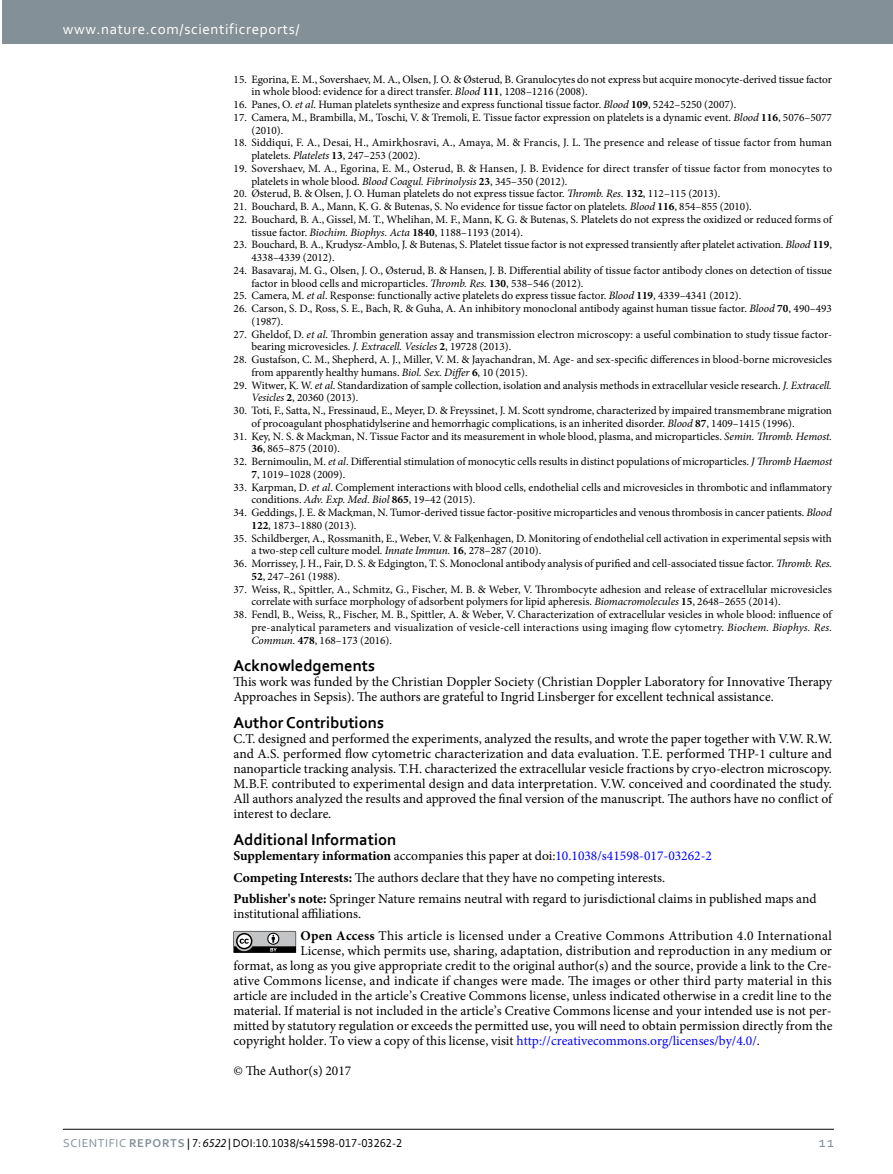
<style>
.page{position:relative;width:893px;height:1174px;background:#fff}
.page>*{position:absolute;margin:0;border:0;box-sizing:border-box;transform-origin:0 0}
.t1{font:700 16.5px "Corbel";color:#000}
.t2{font:15px "Corbel 2";letter-spacing:.045em;color:#fff}
.t3{font:15px "Corbel 2";color:#839097}
.t4{font:13.5px/15px "Minion Pro";color:#000}
.t5{font:13.5px/21.8px "Minion Pro";letter-spacing:.02em;color:#000}
.t6{font:12px "Corbel";color:#000}
.t7{font:11.25px/12.8px "Minion Pro";color:#000}
.s1{font-style:italic}
.s2{font-weight:700}
.s3{color:#00f}
.s4{font-family:"Corbel 2";color:#839097}
.s5{font-family:"Corbel Bold 2";color:#839097}
.s6{font-family:"Myriad Pro";font-style:italic}
</style>
<div class="page">
<div style="left:2px;top:0;width:891px;height:43px;background:#839097"></div>
<hr style="left:63px;top:1129px;width:771px;height:1px;background:#000">
<svg style="left:233px;top:931px;width:63px;height:22px"></svg>
<h2 class="t2" style="left:63px;top:19px;width:238px">www.nature.com/scientificreports/</h2>
<p class="t7" style="left:251px;top:73px;width:582px;text-indent:-18px">15. Egorina, E. M., Sovershaev, M. A., Olsen, J. O. &amp; Østerud, B. Granulocytes do not express but acquire monocyte-derived tissue factor in whole blood: evidence for a direct transfer. <span class="s1">Blood</span> <span class="s2">111</span>, 1208–1216 (2008).</p>
<p class="t7" style="left:234px;top:98px;width:504px">16. Panes, O. <span class="s1">et al</span>. Human platelets synthesize and express functional tissue factor. <span class="s1">Blood</span> <span class="s2">109</span>, 5242–5250 (2007).</p>
<p class="t7" style="left:251px;top:111px;width:582px;text-indent:-18px">17. Camera, M., Brambilla, M., Toschi, V. &amp; Tremoli, E. Tissue factor expression on platelets is a dynamic event. <span class="s1">Blood</span> <span class="s2">116</span>, 5076–5077 (2010).</p>
<p class="t7" style="left:251px;top:136px;width:582px;text-indent:-18px">18. Siddiqui, F. A., Desai, H., Amirkhosravi, A., Amaya, M. &amp; Francis, J. L. The presence and release of tissue factor from human platelets. <span class="s1">Platelets</span> <span class="s2">13</span>, 247–253 (2002).</p>
<p class="t7" style="left:251px;top:162px;width:582px;text-indent:-18px">19. Sovershaev, M. A., Egorina, E. M., Osterud, B. &amp; Hansen, J. B. Evidence for direct transfer of tissue factor from monocytes to platelets in whole blood. <span class="s1">Blood Coagul. Fibrinolysis</span> <span class="s2">23</span>, 345–350 (2012).</p>
<p class="t7" style="left:234px;top:187px;width:488px">20. Østerud, B. &amp; Olsen, J. O. Human platelets do not express tissue factor. <span class="s1">Thromb. Res.</span> <span class="s2">132</span>, 112–115 (2013).</p>
<p class="t7" style="left:234px;top:200px;width:520px">21. Bouchard, B. A., Mann, K. G. &amp; Butenas, S. No evidence for tissue factor on platelets. <span class="s1">Blood</span> <span class="s2">116</span>, 854–855 (2010).</p>
<p class="t7" style="left:251px;top:213px;width:582px;text-indent:-18px">22. Bouchard, B. A., Gissel, M. T., Whelihan, M. F., Mann, K. G. &amp; Butenas, S. Platelets do not express the oxidized or reduced forms of tissue factor. <span class="s1">Biochim. Biophys. Acta</span> <span class="s2">1840</span>, 1188–1193 (2014).</p>
<p class="t7" style="left:251px;top:238px;width:582px;text-indent:-18px">23. Bouchard, B. A., Krudysz-Amblo, J. &amp; Butenas, S. Platelet tissue factor is not expressed transiently after platelet activation. <span class="s1">Blood</span> <span class="s2">119</span>,<br>4338–4339 (2012).</p>
<p class="t7" style="left:251px;top:264px;width:582px;text-indent:-18px">24. Basavaraj, M. G., Olsen, J. O., Østerud, B. &amp; Hansen, J. B. Differential ability of tissue factor antibody clones on detection of tissue factor in blood cells and microparticles. <span class="s1">Thromb. Res.</span> <span class="s2">130</span>, 538–546 (2012).</p>
<p class="t7" style="left:234px;top:289px;width:509px">25. Camera, M. <span class="s1">et al</span>. Response: functionally active platelets do express tissue factor. <span class="s1">Blood</span> <span class="s2">119</span>, 4339–4341 (2012).</p>
<p class="t7" style="left:251px;top:302px;width:582px;text-indent:-18px">26. Carson, S. D., Ross, S. E., Bach, R. &amp; Guha, A. An inhibitory monoclonal antibody against human tissue factor. <span class="s1">Blood</span> <span class="s2">70</span>, 490–493 (1987).</p>
<p class="t7" style="left:251px;top:328px;width:582px;text-indent:-18px">27. Gheldof, D. <span class="s1">et al</span>. Thrombin generation assay and transmission electron microscopy: a useful combination to study tissue factor&shy;bearing microvesicles. <span class="s1">J. Extracell. Vesicles</span> <span class="s2">2</span>, 19728 (2013).</p>
<p class="t7" style="left:251px;top:353px;width:582px;text-indent:-18px">28. Gustafson, C. M., Shepherd, A. J., Miller, V. M. &amp; Jayachandran, M. Age- and sex-specific differences in blood-borne microvesicles from apparently healthy humans. <span class="s1">Biol. Sex. Differ</span> <span class="s2">6</span>, 10 (2015).</p>
<p class="t7" style="left:251px;top:378px;width:582px;text-indent:-18px">29. Witwer, K. W. <span class="s1">et al</span>. Standardization of sample collection, isolation and analysis methods in extracellular vesicle research. <span class="s1">J. Extracell.<br>Vesicles</span> <span class="s2">2</span>, 20360 (2013).</p>
<p class="t7" style="left:251px;top:404px;width:582px;text-indent:-18px">30. Toti, F., Satta, N., Fressinaud, E., Meyer, D. &amp; Freyssinet, J. M. Scott syndrome, characterized by impaired transmembrane migration of procoagulant phosphatidylserine and hemorrhagic complications, is an inherited disorder. <span class="s1">Blood</span> <span class="s2">87</span>, 1409–1415 (1996).</p>
<p class="t7" style="left:251px;top:429px;width:582px;text-indent:-18px">31. Key, N. S. &amp; Mackman, N. Tissue Factor and its measurement in whole blood, plasma, and microparticles. <span class="s1">Semin. Thromb. Hemost.<br></span><span class="s2">36</span>, 865–875 (2010).</p>
<p class="t7" style="left:251px;top:455px;width:582px;text-indent:-18px">32. Bernimoulin, M. <span class="s1">et al</span>. Differential stimulation of monocytic cells results in distinct populations of microparticles. <span class="s1">J Thromb Haemost<br></span><span class="s2">7</span>, 1019–1028 (2009).</p>
<p class="t7" style="left:251px;top:480px;width:582px;text-indent:-18px">33. Karpman, D. <span class="s1">et al</span>. Complement interactions with blood cells, endothelial cells and microvesicles in thrombotic and inflammatory conditions. <span class="s1">Adv. Exp. Med. Biol</span> <span class="s2">865</span>, 19–42 (2015).</p>
<p class="t7" style="left:251px;top:506px;width:582px;text-indent:-18px">34. Geddings, J. E. &amp; Mackman, N. Tumor-derived tissue factor-positive microparticles and venous thrombosis in cancer patients. <span class="s1">Blood<br></span><span class="s2">122</span>, 1873–1880 (2013).</p>
<p class="t7" style="left:251px;top:531px;width:582px;text-indent:-18px">35. Schildberger, A., Rossmanith, E., Weber, V. &amp; Falkenhagen, D. Monitoring of endothelial cell activation in experimental sepsis with a two-step cell culture model. <span class="s1">Innate Immun.</span> <span class="s2">16</span>, 278–287 (2010).</p>
<p class="t7" style="left:251px;top:557px;width:582px;text-indent:-18px">36. Morrissey, J. H., Fair, D. S. &amp; Edgington, T. S. Monoclonal antibody analysis of purified and cell-associated tissue factor. <span class="s1">Thromb. Res.<br></span><span class="s2">52</span>, 247–261 (1988).</p>
<p class="t7" style="left:251px;top:582px;width:582px;text-indent:-18px">37. Weiss, R., Spittler, A., Schmitz, G., Fischer, M. B. &amp; Weber, V. Thrombocyte adhesion and release of extracellular microvesicles correlate with surface morphology of adsorbent polymers for lipid apheresis. <span class="s1">Biomacromolecules</span> <span class="s2">15</span>, 2648–2655 (2014).</p>
<p class="t7" style="left:251px;top:608px;width:582px;text-align:justify;text-indent:-18px">38. Fendl, B., Weiss, R., Fischer, M. B., Spittler, A. &amp; Weber, V. Characterization of extracellular vesicles in whole blood: influence of pre-analytical parameters and visualization of vesicle-cell interactions using imaging flow cytometry. <span class="s1">Biochem. Biophys. Res.<br>Commun.</span> <span class="s2">478</span>, 168–173 (2016).</p>
<h1 class="t1" style="left:233px;top:655px;width:143px">Acknowledgements</h1>
<p class="t4" style="left:233px;top:674px;width:600px">This work was funded by the Christian Doppler Society (Christian Doppler Laboratory for Innovative Therapy<br>Approaches in Sepsis). The authors are grateful to Ingrid Linsberger for excellent technical assistance.</p>
<h1 class="t1" style="left:233px;top:712px;width:152px">Author Contributions</h1>
<p class="t4" style="left:233px;top:731px;width:600px;text-align:justify">C.T. designed and performed the experiments, analyzed the results, and wrote the paper together with V.W. R.W. and A.S. performed flow cytometric characterization and data evaluation. T.E. performed THP-1 culture and nanoparticle tracking analysis. T.H. characterized the extracellular vesicle fractions by cryo-electron microscopy.<br>M.B.F. contributed to experimental design and data interpretation. V.W. conceived and coordinated the study.<br>All authors analyzed the results and approved the final version of the manuscript. The authors have no conflict of interest to declare.</p>
<h1 class="t1" style="left:233px;top:829px;width:164px">Additional Information</h1>
<p class="t4" style="left:233px;top:844px;width:584px;line-height:21.8px"><span class="s2">Supplementary information</span> accompanies this paper at doi:<span class="s3">10.1038/s41598-017-03262-2<br></span><span class="s2">Competing Interests:</span> The authors declare that they have no competing interests.<br><span class="s2">Publisher's note:</span> Springer Nature remains neutral with regard to jurisdictional claims in published maps and</p>
<p class="t5" style="left:301px;top:903px;width:533px;text-indent:-67px">institutional affiliations.<br><span class="s2">Open Access</span> This article is licensed under a Creative Commons Attribution 4.0 International</p>
<p class="t4" style="left:233px;top:943px;width:601px;text-align:justify;text-indent:67px">License, which permits use, sharing, adaptation, distribution and reproduction in any medium or format, as long as you give appropriate credit to the original author(s) and the source, provide a link to the Cre&shy;ative Commons license, and indicate if changes were made. The images or other third party material in this article are included in the article’s Creative Commons license, unless indicated otherwise in a credit line to the material. If material is not included in the article’s Creative Commons license and your intended use is not per&shy;mitted by statutory regulation or exceeds the permitted use, you will need to obtain permission directly from the copyright holder. To view a copy of this license, visit <span class="s3">http://creativecommons.org/licenses/by/4.0/</span>.</p>
<p class="t4" style="left:233px;top:1063px;width:119px">© The Author(s) 2017</p>
<p class="t6" style="left:63px;top:1135px;width:341px"><span class="s4">SCIEnTIFIC</span> <span class="s5">REPORTS</span> | 7: <span class="s6">6522</span> | DOI:10.1038/s41598-017-03262-2</p>
<h2 class="t3" style="left:819px;top:1132px;width:16px">11</h2>
</div>
